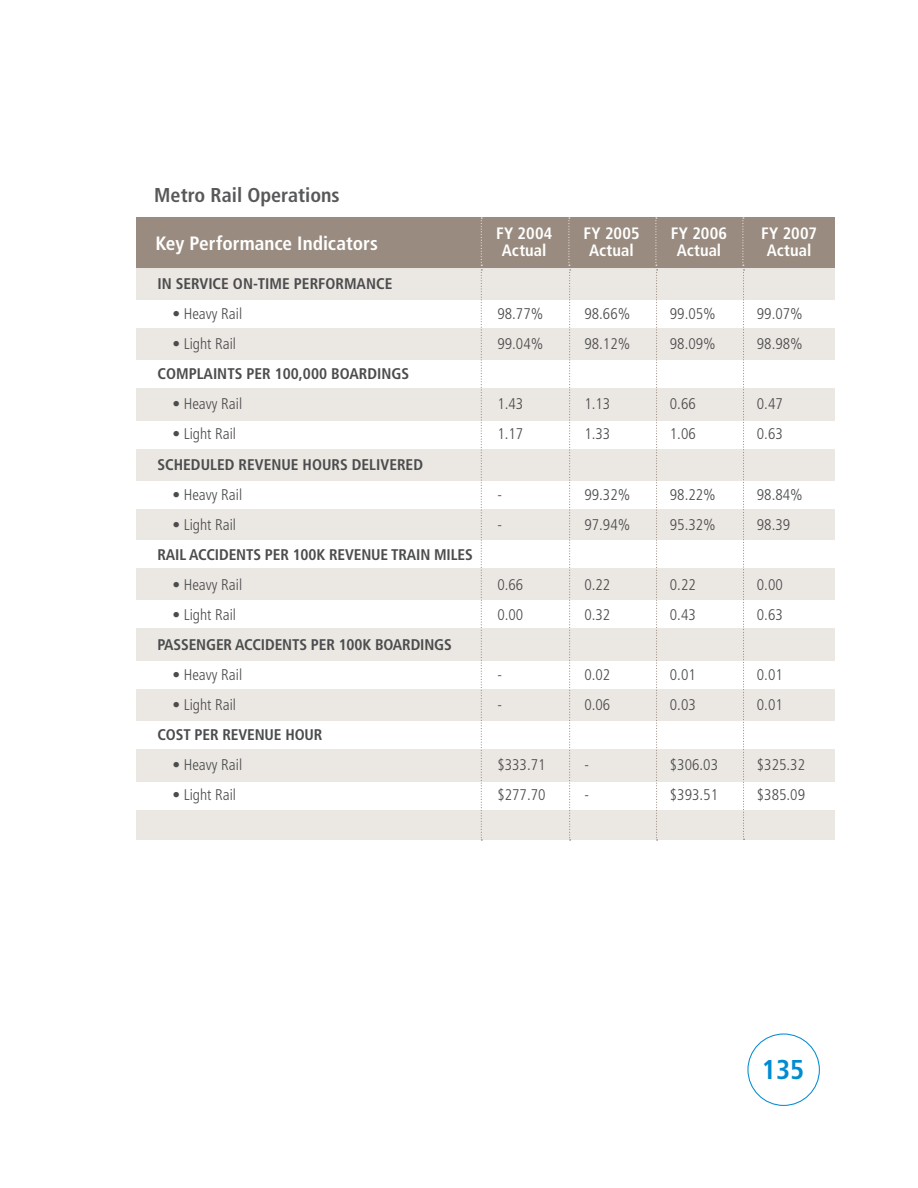
<style>
.page{position:relative;width:918px;height:1188px;background:#fff}
.page>*{position:absolute;margin:0;border:0;box-sizing:border-box;transform-origin:0 0}
.t1{font:700 condensed 27.15px "Frutiger";color:#008cd2}
.Body_Copy{font:700 condensed 20.1px "Frutiger";color:#57585a}
.Body_Copy-2{font:700 condensed 19.35px "Frutiger";color:#fff}
.Body_Copy-3{font:700 condensed 16.5px/16.5px "Frutiger";letter-spacing:.005em;color:#fff;text-align:center}
.Body_Copy-4{font:300 condensed 15.45px/30px "Frutiger";color:#4b4c4d}
.Body_Copy-5{font:700 condensed 15.45px/30px "Frutiger";letter-spacing:-.01em;color:#4b4c4d}
.s1{font-weight:300}
</style>
<div class="page">
<div style="left:747px;top:1034px;width:73px;height:72px;border:1px solid #008cd2;border-radius:50%"></div>
<div style="left:136px;top:265px;width:699px;height:575px;background:#ebe7e3"></div>
<div style="left:136px;top:300px;width:701px;height:28px;background:#fff"></div>
<div style="left:136px;top:360px;width:703px;height:28px;background:#fff"></div>
<div style="left:136px;top:421px;width:702px;height:28px;background:#fff"></div>
<div style="left:136px;top:481px;width:702px;height:28px;background:#fff"></div>
<div style="left:136px;top:540px;width:702px;height:28px;background:#fff"></div>
<div style="left:136px;top:600px;width:701px;height:28px;background:#fff"></div>
<div style="left:136px;top:662px;width:701px;height:27px;background:#fff"></div>
<div style="left:136px;top:722px;width:701px;height:27px;background:#fff"></div>
<div style="left:136px;top:782px;width:701px;height:28px;background:#fff"></div>
<div style="left:136px;top:217px;width:698px;height:51px;background:#998b7f"></div>
<svg style="left:481px;top:218px;width:1px;height:623px"></svg>
<svg style="left:569px;top:218px;width:2px;height:623px"></svg>
<svg style="left:656px;top:218px;width:2px;height:623px"></svg>
<svg style="left:743px;top:218px;width:2px;height:622px"></svg>
<p class="Body_Copy" style="left:154px;top:183px;width:187px">Metro Rail Operations</p>
<p class="Body_Copy-2" style="left:155px;top:232px;width:224px">Key Performance Indicators</p>
<p class="Body_Copy-5" style="left:158px;top:269px;width:236px">IN SERVICE ON-TIME PERFORMANCE</p>
<p class="Body_Copy-4" style="left:172px;top:299px;width:71px">• Heavy Rail</p>
<p class="Body_Copy-5" style="left:158px;top:329px;width:253px;text-indent:15px"><span class="s1">• Light Rail<br></span>COMPLAINTS PER 100,000 BOARDINGS</p>
<p class="Body_Copy-4" style="left:172px;top:389px;width:71px">• Heavy Rail</p>
<p class="Body_Copy-5" style="left:158px;top:419px;width:267px;text-indent:15px"><span class="s1">• Light Rail<br></span>SCHEDULED REVENUE HOURS DELIVERED</p>
<p class="Body_Copy-4" style="left:172px;top:479px;width:71px">• Heavy Rail</p>
<p class="Body_Copy-5" style="left:158px;top:509px;width:317px;text-indent:15px"><span class="s1">• Light Rail<br></span>RAIL ACCIDENTS PER 100K REVENUE TRAIN MILES</p>
<p class="Body_Copy-4" style="left:172px;top:570px;width:71px">• Heavy Rail</p>
<p class="Body_Copy-5" style="left:158px;top:599px;width:296px;text-indent:15px"><span class="s1">• Light Rail<br></span>PASSENGER ACCIDENTS PER 100K BOARDINGS</p>
<p class="Body_Copy-4" style="left:172px;top:660px;width:71px">• Heavy Rail</p>
<p class="Body_Copy-5" style="left:158px;top:690px;width:166px;text-indent:15px"><span class="s1">• Light Rail<br></span>COST PER REVENUE HOUR</p>
<p class="Body_Copy-4" style="left:172px;top:750px;width:71px">• Heavy Rail</p>
<p class="Body_Copy-4" style="left:172px;top:780px;width:65px">• Light Rail</p>
<p class="Body_Copy-3" style="left:496px;top:226px;width:58px">FY 2004<br>Actual</p>
<p class="Body_Copy-3" style="left:583px;top:226px;width:58px">FY 2005<br>Actual</p>
<p class="Body_Copy-3" style="left:671px;top:226px;width:58px">FY 2006<br>Actual</p>
<p class="Body_Copy-3" style="left:761px;top:226px;width:57px">FY 2007<br>Actual</p>
<p class="Body_Copy-4" style="left:497px;top:299px;width:47px">98.77%<br>99.04%</p>
<p class="Body_Copy-4" style="left:497px;top:389px;width:27px">1.43<br>1.17</p>
<p class="Body_Copy-4" style="left:497px;top:479px;width:6px">- -</p>
<p class="Body_Copy-4" style="left:497px;top:570px;width:27px">0.66<br>0.00</p>
<p class="Body_Copy-4" style="left:497px;top:660px;width:6px">- -</p>
<p class="Body_Copy-4" style="left:497px;top:750px;width:50px">$333.71 $277.70</p>
<p class="Body_Copy-4" style="left:584px;top:299px;width:47px">98.66%<br>98.12%</p>
<p class="Body_Copy-4" style="left:584px;top:389px;width:27px">1.13<br>1.33</p>
<p class="Body_Copy-4" style="left:584px;top:479px;width:47px">99.32%<br>97.94%</p>
<p class="Body_Copy-4" style="left:584px;top:570px;width:27px">0.22<br>0.32</p>
<p class="Body_Copy-4" style="left:584px;top:660px;width:27px">0.02<br>0.06</p>
<p class="Body_Copy-4" style="left:584px;top:750px;width:6px">- -</p>
<p class="Body_Copy-4" style="left:670px;top:299px;width:47px">99.05%<br>98.09%</p>
<p class="Body_Copy-4" style="left:670px;top:389px;width:27px">0.66<br>1.06</p>
<p class="Body_Copy-4" style="left:670px;top:479px;width:47px">98.22%<br>95.32%</p>
<p class="Body_Copy-4" style="left:670px;top:570px;width:27px">0.22<br>0.43</p>
<p class="Body_Copy-4" style="left:670px;top:660px;width:27px">0.01<br>0.03</p>
<p class="Body_Copy-4" style="left:670px;top:750px;width:50px">$306.03 $393.51</p>
<p class="Body_Copy-4" style="left:757px;top:299px;width:47px">99.07%<br>98.98%</p>
<p class="Body_Copy-4" style="left:757px;top:389px;width:27px">0.47<br>0.63</p>
<p class="Body_Copy-4" style="left:757px;top:479px;width:47px">98.84%<br>98.39</p>
<p class="Body_Copy-4" style="left:757px;top:570px;width:27px">0.00<br>0.63</p>
<p class="Body_Copy-4" style="left:757px;top:660px;width:27px">0.01<br>0.01</p>
<p class="Body_Copy-4" style="left:757px;top:750px;width:50px">$325.32 $385.09</p>
<h1 class="t1" style="left:762px;top:1054px;width:44px">135</h1>
</div>
